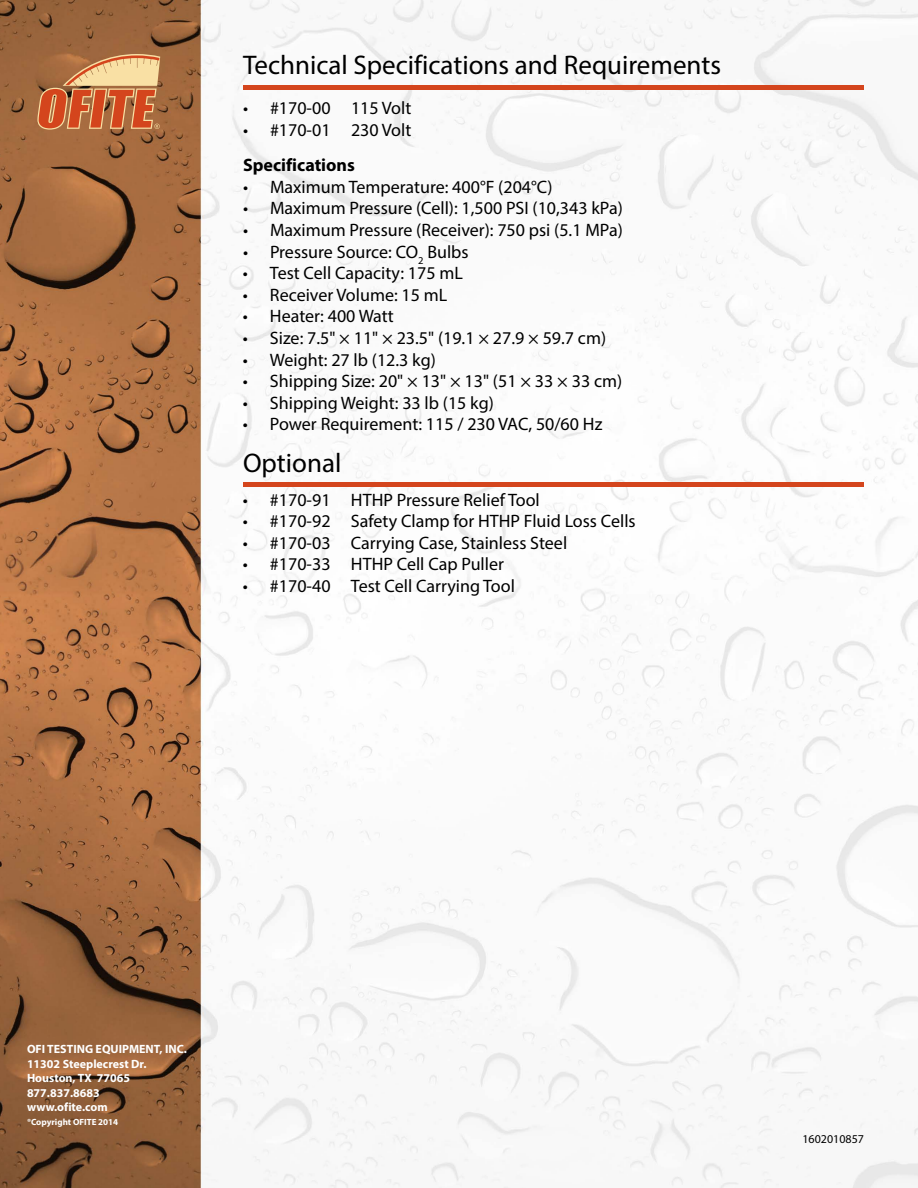
<style>
.page{position:relative;width:918px;height:1188px;background:#fff}
.page>*{position:absolute;margin:0;border:0;box-sizing:border-box;transform-origin:0 0}
.t1{font:27px "Myriad Pro";color:#000}
.t2{font:18px/35.1px "Myriad Pro";color:#000}
.t3{font:700 12px/14.4px "Myriad Pro";color:#fff}
.t4{font:12px "Myriad Pro";color:#000}
.t5{font:700 9px "Myriad Pro";color:#fff}
.s1{font-weight:700}
</style>
<div class="page">
<img style="left:0;top:0;width:918px;height:1188px">
<svg style="left:37px;top:54px;width:123px;height:76px;background:#cb8152"></svg>
<hr style="left:243px;top:85px;width:621px;height:4px;background:#d4451d">
<div style="left:243px;top:482px;width:621px;height:5px;background:#d4451d"></div>
<p class="t1" style="left:243px;top:49px;width:480px">Technical Specifications and Requirements</p>
<p class="t2" style="left:243px;top:91px;width:170px">• #170-00 115 Volt</p>
<p class="t2" style="left:243px;top:112px;width:170px">• #170-01 230 Volt<br><span class="s1">Specifications</span></p>
<p class="t2" style="left:243px;top:169px;width:311px">• Maximum Temperature: 400°F (204°C)</p>
<p class="t2" style="left:243px;top:191px;width:381px">• Maximum Pressure (Cell): 1,500 PSI (10,343 kPa)</p>
<p class="t2" style="left:243px;top:212px;width:381px">• Maximum Pressure (Receiver): 750 psi (5.1 MPa)</p>
<p class="t2" style="left:243px;top:234px;width:227px">• Pressure Source: CO<sub>2</sub> Bulbs</p>
<p class="t2" style="left:243px;top:255px;width:221px">• Test Cell Capacity: 175 mL</p>
<p class="t2" style="left:243px;top:277px;width:206px">• Receiver Volume: 15 mL</p>
<p class="t2" style="left:243px;top:299px;width:152px">• Heater: 400 Watt</p>
<p class="t2" style="left:243px;top:320px;width:365px">• Size: 7.5" × 11" × 23.5" (19.1 × 27.9 × 59.7 cm)</p>
<p class="t2" style="left:243px;top:342px;width:194px">• Weight: 27 lb (12.3 kg)</p>
<p class="t2" style="left:243px;top:363px;width:381px">• Shipping Size: 20" × 13" × 13" (51 × 33 × 33 cm)</p>
<p class="t2" style="left:243px;top:385px;width:252px">• Shipping Weight: 33 lb (15 kg)</p>
<p class="t2" style="left:243px;top:407px;width:361px">• Power Requirement: 115 / 230 VAC, 50/60 Hz</p>
<p class="t1" style="left:243px;top:446px;width:100px">Optional</p>
<p class="t2" style="left:243px;top:482px;width:298px">• #170-91 HTHP Pressure Relief Tool</p>
<p class="t2" style="left:243px;top:503px;width:394px">• #170-92 Safety Clamp for HTHP Fluid Loss Cells</p>
<p class="t2" style="left:243px;top:525px;width:326px">• #170-03 Carrying Case, Stainless Steel</p>
<p class="t2" style="left:243px;top:547px;width:263px">• #170-33 HTHP Cell Cap Puller</p>
<p class="t2" style="left:243px;top:568px;width:273px">• #170-40 Test Cell Carrying Tool</p>
<p class="t3" style="left:27px;top:1042px;width:161px">OFI TESTING EQUIPMENT, INC.<br>11302 Steeplecrest Dr.<br>Houston, TX 77065<br>877.837.8683<br>www.ofite.com</p>
<p class="t5" style="left:27px;top:1116px;width:93px">®Copyright OFITE 2014</p>
<p class="t4" style="left:802px;top:1132px;width:63px">1602010857</p>
</div>
